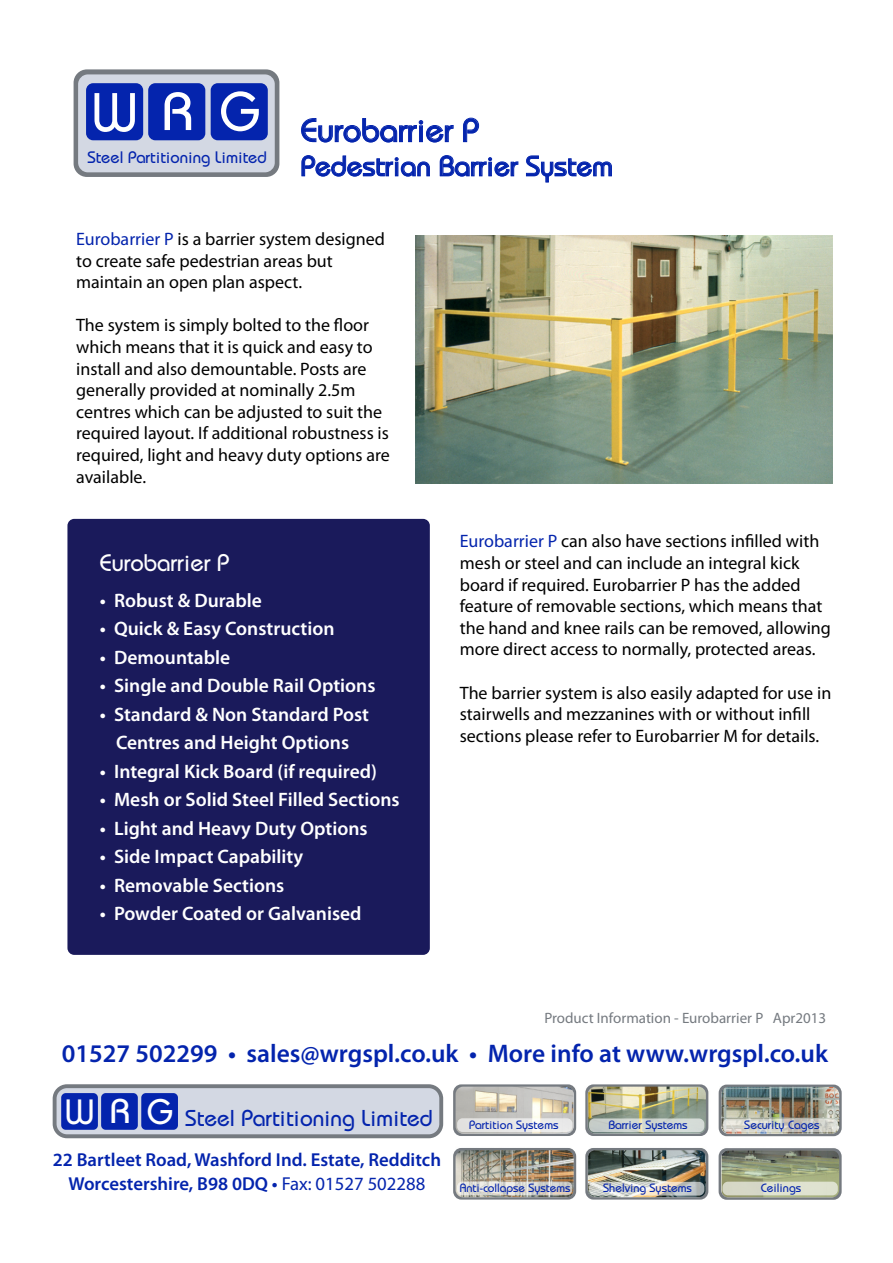
<style>
.page{position:relative;width:893px;height:1263px;background:#fff}
.page>*{position:absolute;margin:0;border:0;box-sizing:border-box;transform-origin:0 0}
.t1{font:500 54.6px "Bauhaus Std";color:#fff;scale:.94 1}
.t2{font:500 33px "Bauhaus Std";color:#0424ad}
.t3{font:500 28.5px "Bauhaus Std";color:#0424ad}
.t4{font:600 25.5px "Myriad Pro";color:#0424ad}
.t5{font:500 24px "Bauhaus Std";color:#fff}
.t6{font:500 22.95px "Bauhaus Std";color:#0424ad}
.t7{font:600 19.5px/28.5px "Myriad Pro";color:#fff;text-align:center}
.t8{font:600 18.75px/24px "Myriad Pro";color:#0424ad;text-align:center}
.t9{font:18px/21.6px "Myriad Pro";color:#000}
.t10{font:500 16.65px "Bauhaus Std";color:#0424ad}
.t11{font:15px "Myriad Pro";color:#757a80}
.t12{font:500 12.15px "Bauhaus Std";color:#0424ad}
.t13{font:500 12px "Bauhaus Std";color:#0424ad}
.s1{font-size:53.4px}
.s2{font-size:55.2px}
.s3{color:#0424ad}
.s4{font-size:35.1px;color:#fff}
.s5{font-size:34.35px;color:#fff}
.s6{font-size:35.55px;color:#fff}
.s7{font-weight:400}
</style>
<div class="page">
<svg style="left:74px;top:69px;width:205px;height:108px;background:#6e7fc0"></svg>
<div style="left:67px;top:519px;width:363px;height:436px;background:#1a1a5b"></div>
<svg style="left:53px;top:1084px;width:390px;height:54px;background:#9fa9ca"></svg>
<img style="left:585px;top:1084px;width:123px;height:52px">
<img style="left:719px;top:1084px;width:123px;height:52px">
<svg style="left:453px;top:1084px;width:123px;height:52px;background:#c8c6bf"></svg>
<img style="left:585px;top:1148px;width:123px;height:51px">
<svg style="left:719px;top:1148px;width:123px;height:52px;background:#9fa58e"></svg>
<img style="left:453px;top:1148px;width:123px;height:51px">
<img style="left:416px;top:235px;width:416px;height:249px">
<h1 class="t1" style="left:92px;top:80px;width:181px">W <span class="s1">R</span> <span class="s2">G</span></h1>
<p class="t10" style="left:87px;top:147px;width:181px">Steel Partitioning Limited</p>
<h2 class="t2" style="left:301px;top:111px;width:179px">Eurobarrier P</h2>
<h3 class="t3" style="left:301px;top:149px;width:314px">Pedestrian Barrier System</h3>
<p class="t9" style="left:76px;top:228px;width:310px"><span class="s3">Eurobarrier P</span> is a barrier system designed to create safe pedestrian areas but maintain an open plan aspect.</p>
<p class="t9" style="left:76px;top:314px;width:315px">The system is simply bolted to the floor which means that it is quick and easy to install and also demountable. Posts are generally provided at nominally 2.5m centres which can be adjusted to suit the required layout. If additional robustness is required, light and heavy duty options are available.</p>
<h3 class="t5" style="left:100px;top:548px;width:131px">Eurobarrier P</h3>
<p class="t7" style="left:100px;top:585px;width:164px">• Robust &amp; Durable</p>
<p class="t7" style="left:100px;top:614px;width:236px">• Quick &amp; Easy Construction</p>
<p class="t7" style="left:100px;top:642px;width:132px">• Demountable</p>
<p class="t7" style="left:100px;top:671px;width:277px">• Single and Double Rail Options</p>
<p class="t7" style="left:100px;top:699px;width:271px">• Standard &amp; Non Standard Post<br>Centres and Height Options</p>
<p class="t7" style="left:100px;top:756px;width:279px">• Integral Kick Board (if required)</p>
<p class="t7" style="left:100px;top:785px;width:301px">• Mesh or Solid Steel Filled Sections</p>
<p class="t7" style="left:100px;top:813px;width:269px">• Light and Heavy Duty Options</p>
<p class="t7" style="left:100px;top:842px;width:205px">• Side Impact Capability</p>
<p class="t7" style="left:100px;top:870px;width:186px">• Removable Sections</p>
<p class="t7" style="left:100px;top:899px;width:263px">• Powder Coated or Galvanised</p>
<p class="t9" style="left:460px;top:530px;width:373px"><span class="s3">Eurobarrier P</span> can also have sections infilled with mesh or steel and can include an integral kick board if required. Eurobarrier P has the added feature of removable sections, which means that the hand and knee rails can be removed, allowing more direct access to normally, protected areas.</p>
<p class="t9" style="left:460px;top:681px;width:373px">The barrier system is also easily adapted for use in stairwells and mezzanines with or without infill sections please refer to Eurobarrier M for details.</p>
<p class="t11" style="left:544px;top:1009px;width:283px">Product Information - Eurobarrier P Apr2013</p>
<h3 class="t4" style="left:62px;top:1037px;width:768px">01527 502299 • sales@wrgspl.co.uk • More info at www.wrgspl.co.uk</h3>
<p class="t6" style="left:65px;top:1104px;width:369px"><span class="s4">W</span> <span class="s5">R</span> <span class="s6">G</span> Steel Partitioning Limited</p>
<p class="t8" style="left:53px;top:1148px;width:390px">22 Bartleet Road, Washford Ind. Estate, Redditch<br>Worcestershire, B98 0DQ • <span class="s7">Fax: 01527 502288</span></p>
<p class="t12" style="left:469px;top:1118px;width:91px">Partition Systems</p>
<p class="t12" style="left:608px;top:1118px;width:81px">Barrier Systems</p>
<p class="t12" style="left:744px;top:1117px;width:77px">Security Cages</p>
<p class="t13" style="left:460px;top:1181px;width:112px">Anti-collapse Systems</p>
<p class="t12" style="left:603px;top:1181px;width:90px">Shelving Systems</p>
<p class="t12" style="left:761px;top:1181px;width:42px">Ceilings</p>
</div>
